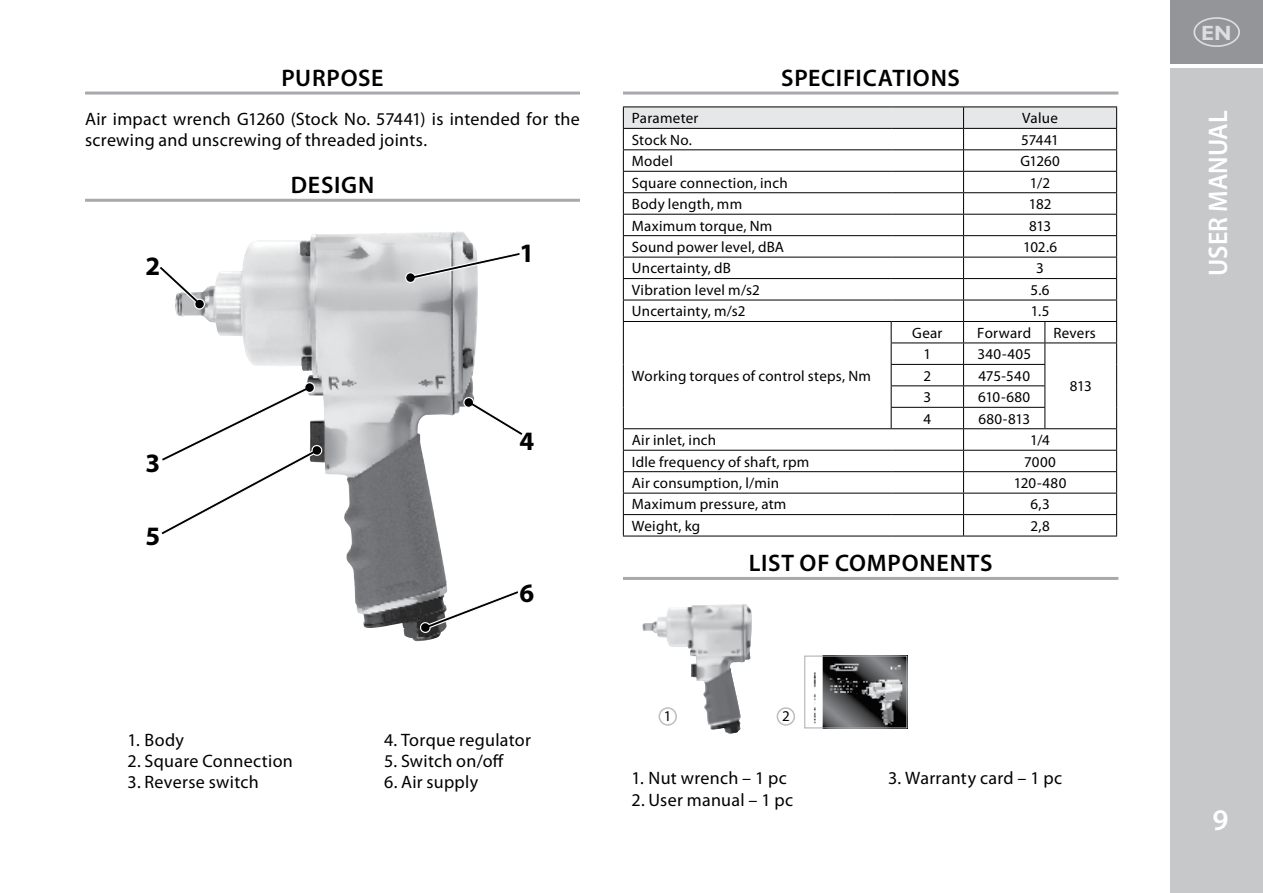
<style>
.page{position:relative;width:1263px;height:893px;background:#fff}
.page>*{position:absolute;margin:0;border:0;box-sizing:border-box;transform-origin:0 0}
.t1{font:600 30px "Myriad Pro";color:#fff}
.t2{font:600 27px "Myriad Pro";color:#fff;scale:.96 1}
.t3{font:700 26.7px "Myriad Pro";color:#000}
.t4{font:600 24px "Myriad Pro";letter-spacing:.03em;color:#000}
.t5{font:700 20.7px "Gill Sans";color:#dcddde}
.t6{font:18px/21.6px "Myriad Pro";letter-spacing:.015em;color:#000}
.t7{font:15px "Myriad Pro";letter-spacing:.015em;color:#000}
</style>
<div class="page">
<div style="left:1170px;top:68px;width:93px;height:825px;background:#c7c8ca"></div>
<div style="left:1170px;top:0;width:93px;height:64px;background:#939598"></div>
<svg style="left:1193px;top:17px;width:47px;height:30px"></svg>
<hr style="left:85px;top:92px;width:495px;height:3px;background:#a7a9ac">
<hr style="left:85px;top:199px;width:495px;height:3px;background:#a7a9ac">
<img style="left:455px;top:232px;width:21px;height:19px">
<img style="left:175px;top:232px;width:280px;height:398px">
<svg style="left:159px;top:265px;width:46px;height:44px"></svg>
<svg style="left:405px;top:251px;width:115px;height:32px"></svg>
<svg style="left:161px;top:382px;width:162px;height:154px"></svg>
<svg style="left:463px;top:397px;width:60px;height:38px"></svg>
<svg style="left:419px;top:590px;width:99px;height:43px"></svg>
<hr style="left:623px;top:92px;width:495px;height:3px;background:#a7a9ac">
<hr style="left:623px;top:577px;width:495px;height:3px;background:#a7a9ac">
<hr style="left:623px;top:106px;width:268px;height:1px;background:#000">
<hr style="left:891px;top:106px;width:72px;height:1px;background:#000">
<hr style="left:963px;top:106px;width:82px;height:1px;background:#000">
<hr style="left:1045px;top:106px;width:72px;height:1px;background:#000">
<svg style="left:623px;top:107px;width:494px;height:428px"></svg>
<hr style="left:623px;top:535px;width:268px;height:2px;background:#000">
<hr style="left:891px;top:535px;width:72px;height:2px;background:#000">
<hr style="left:963px;top:535px;width:82px;height:2px;background:#000">
<hr style="left:1045px;top:535px;width:72px;height:2px;background:#000">
<img style="left:661px;top:643px;width:82px;height:87px">
<div style="left:658px;top:707px;width:19px;height:19px;border:2px solid #bcbec0;border-radius:50%"></div>
<div style="left:777px;top:707px;width:18px;height:19px;border:2px solid #bcbec0;border-radius:50%"></div>
<img style="left:813px;top:658px;width:92px;height:68px">
<div style="left:804px;top:656px;width:103px;height:72px;border:1px solid #a7a9ac"></div>
<img style="left:642px;top:604px;width:110px;height:39px">
<h3 class="t4" style="left:281px;top:63px;width:104px">PURPOSE</h3>
<p class="t6" style="left:85px;top:108px;width:496px">Air impact wrench G1260 (Stock No. 57441) is intended for the screwing and unscrewing of threaded joints.</p>
<h3 class="t4" style="left:291px;top:170px;width:85px">DESIGN</h3>
<h3 class="t3" style="left:146px;top:248px;width:16px">2</h3>
<h3 class="t3" style="left:146px;top:446px;width:16px">3</h3>
<h3 class="t3" style="left:146px;top:519px;width:16px">5</h3>
<p class="t6" style="left:128px;top:729px;width:58px">1. Body</p>
<p class="t6" style="left:128px;top:750px;width:167px">2. Square Connection</p>
<p class="t6" style="left:128px;top:771px;width:133px">3. Reverse switch</p>
<h3 class="t3" style="left:519px;top:235px;width:16px">1</h3>
<h3 class="t3" style="left:519px;top:423px;width:16px">4</h3>
<h3 class="t3" style="left:519px;top:575px;width:16px">6</h3>
<p class="t6" style="left:384px;top:729px;width:148px">4. Torque regulator</p>
<p class="t6" style="left:384px;top:750px;width:121px">5. Switch on/off</p>
<p class="t6" style="left:384px;top:771px;width:96px">6. Air supply</p>
<h3 class="t4" style="left:781px;top:63px;width:180px">SPECIFICATIONS</h3>
<p class="t7" style="left:632px;top:109px;width:68px">Parameter</p>
<p class="t7" style="left:1022px;top:109px;width:37px">Value</p>
<p class="t7" style="left:632px;top:130px;width:61px">Stock No.</p>
<p class="t7" style="left:1021px;top:130px;width:39px">57441</p>
<p class="t7" style="left:632px;top:152px;width:43px">Model</p>
<p class="t7" style="left:1020px;top:152px;width:41px">G1260</p>
<p class="t7" style="left:632px;top:173px;width:157px">Square connection, inch</p>
<p class="t7" style="left:1030px;top:173px;width:22px">1/2</p>
<p class="t7" style="left:632px;top:195px;width:112px">Body length, mm</p>
<p class="t7" style="left:1029px;top:195px;width:24px">182</p>
<p class="t7" style="left:632px;top:216px;width:142px">Maximum torque, Nm</p>
<p class="t7" style="left:1029px;top:216px;width:24px">813</p>
<p class="t7" style="left:632px;top:238px;width:154px">Sound power level, dBA</p>
<p class="t7" style="left:1023px;top:238px;width:36px">102.6</p>
<p class="t7" style="left:632px;top:259px;width:101px">Uncertainty, dB</p>
<p class="t7" style="left:1036px;top:259px;width:9px">3</p>
<p class="t7" style="left:632px;top:281px;width:129px">Vibration level m/s2</p>
<p class="t7" style="left:1031px;top:281px;width:20px">5.6</p>
<p class="t7" style="left:632px;top:302px;width:115px">Uncertainty, m/s2</p>
<p class="t7" style="left:1031px;top:302px;width:20px">1.5</p>
<p class="t7" style="left:632px;top:366px;width:241px">Working torques of control steps, Nm</p>
<p class="t7" style="left:912px;top:323px;width:32px">Gear</p>
<p class="t7" style="left:977px;top:323px;width:55px">Forward</p>
<p class="t7" style="left:1053px;top:323px;width:44px">Revers</p>
<p class="t7" style="left:923px;top:345px;width:9px">1</p>
<p class="t7" style="left:977px;top:345px;width:55px">340-405</p>
<p class="t7" style="left:1070px;top:377px;width:24px">813</p>
<p class="t7" style="left:923px;top:366px;width:9px">2</p>
<p class="t7" style="left:978px;top:366px;width:53px">475-540</p>
<p class="t7" style="left:923px;top:388px;width:9px">3</p>
<p class="t7" style="left:978px;top:388px;width:54px">610-680</p>
<p class="t7" style="left:923px;top:409px;width:9px">4</p>
<p class="t7" style="left:978px;top:409px;width:53px">680-813</p>
<p class="t7" style="left:632px;top:431px;width:86px">Air inlet, inch</p>
<p class="t7" style="left:1030px;top:431px;width:21px">1/4</p>
<p class="t7" style="left:632px;top:452px;width:179px">Idle frequency of shaft, rpm</p>
<p class="t7" style="left:1024px;top:452px;width:33px">7000</p>
<p class="t7" style="left:632px;top:474px;width:149px">Air consumption, l/min</p>
<p class="t7" style="left:1014px;top:474px;width:54px">120-480</p>
<p class="t7" style="left:632px;top:495px;width:156px">Maximum pressure, atm</p>
<p class="t7" style="left:1030px;top:495px;width:21px">6,3</p>
<p class="t7" style="left:632px;top:517px;width:70px">Weight, kg</p>
<p class="t7" style="left:1030px;top:517px;width:21px">2,8</p>
<h3 class="t4" style="left:749px;top:548px;width:245px">LIST OF COMPONENTS</h3>
<p class="t7" style="left:664px;top:707px;width:9px">1</p>
<p class="t7" style="left:782px;top:707px;width:9px">2</p>
<p class="t6" style="left:631px;top:767px;width:157px">1. Nut wrench – 1 pc</p>
<p class="t6" style="left:631px;top:789px;width:163px">2. User manual – 1 pc</p>
<p class="t6" style="left:888px;top:767px;width:175px">3. Warranty card – 1 pc</p>
<h3 class="t5" style="left:1201px;top:20px;width:32px">EN</h3>
<h2 class="t2" style="left:1201px;top:276px;width:174px;rotate:-90deg">USER MANUAL</h2>
<h1 class="t1" style="left:1212px;top:801px;width:18px">9</h1>
</div>
